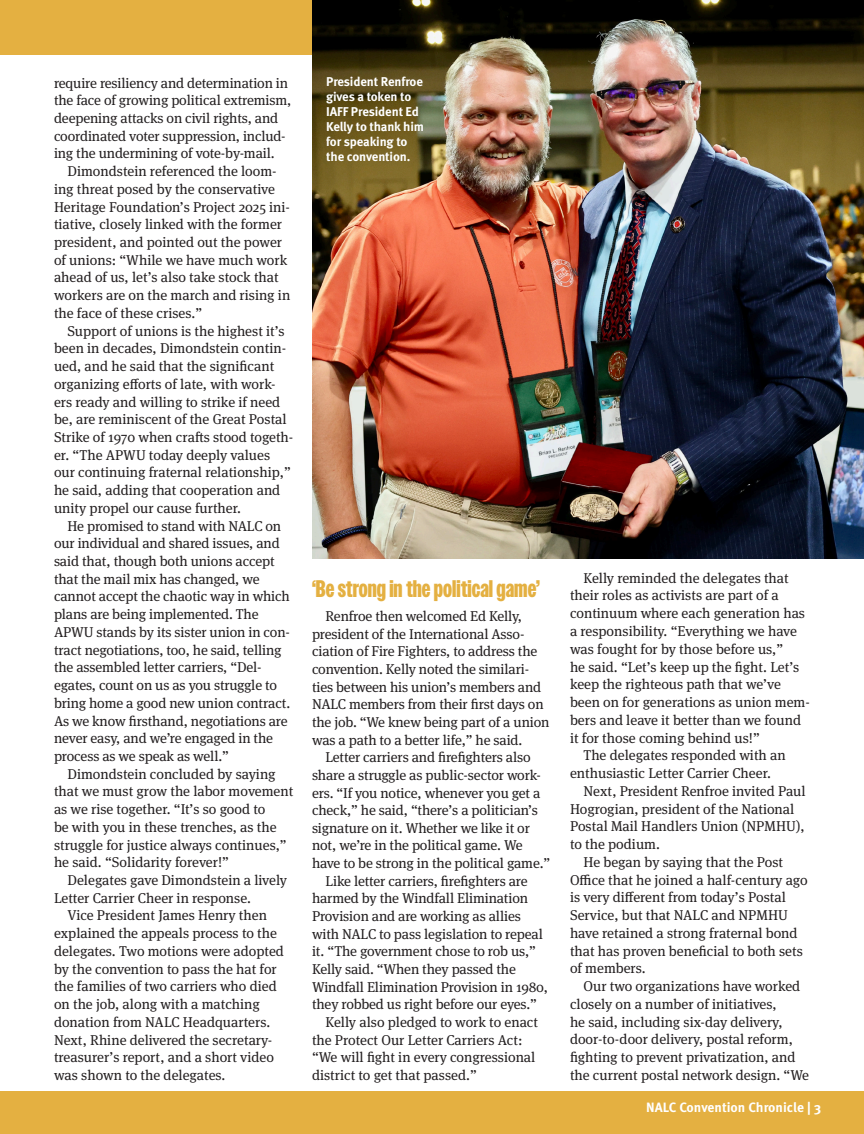
<style>
.page{position:relative;width:864px;height:1134px;background:#fff}
.page>*{position:absolute;margin:0;border:0;box-sizing:border-box;transform-origin:0 0}
.Breaker{font:900 24px "Owners X Narrow";color:#e4b041}
.News_body_text{font:14.25px/17.7px "Meta Serif Pro";letter-spacing:-.005em;color:#231f20}
.t1{font:700 13.5px "Meta Pro";color:#fff}
.Photo_Caption{font:700 12.75px/15px "Meta Pro";letter-spacing:-.01em;color:#fff}
</style>
<div class="page">
<div style="left:0;top:0;width:864px;height:54px;background:#e4b041"></div>
<div style="left:0;top:1092px;width:864px;height:42px;background:#e4b041"></div>
<img style="left:312px;top:0;width:552px;height:558px">
<p class="News_body_text" style="left:54px;top:73px;width:239px">require resiliency and determination in the face of growing political extremism, deepening attacks on civil rights, and coordinated voter suppression, includ&shy;ing the undermining of vote-by-mail.</p>
<p class="News_body_text" style="left:54px;top:162px;width:238px;text-indent:14px">Dimondstein referenced the loom&shy;ing threat posed by the conservative Heritage Foundation’s Project 2025 ini&shy;tiative, closely linked with the former president, and pointed out the power of unions: “While we have much work ahead of us, let’s also take stock that workers are on the march and rising in the face of these crises.”</p>
<p class="News_body_text" style="left:54px;top:321px;width:241px;text-indent:14px">Support of unions is the highest it’s been in decades, Dimondstein contin&shy;ued, and he said that the significant organizing efforts of late, with work&shy;ers ready and willing to strike if need be, are reminiscent of the Great Postal Strike of 1970 when crafts stood togeth&shy;er. “The APWU today deeply values our continuing fraternal relationship,” he said, adding that cooperation and unity propel our cause further.</p>
<p class="News_body_text" style="left:54px;top:516px;width:238px;text-indent:14px">He promised to stand with NALC on our individual and shared issues, and said that, though both unions accept that the mail mix has changed, we cannot accept the chaotic way in which plans are being implemented. The APWU stands by its sister union in con&shy;tract negotiations, too, he said, telling the assembled letter carriers, “Del&shy;egates, count on us as you struggle to bring home a good new union contract.<br>As we know firsthand, negotiations are never easy, and we’re engaged in the process as we speak as well.”</p>
<p class="News_body_text" style="left:54px;top:764px;width:241px;text-indent:14px">Dimondstein concluded by saying that we must grow the labor movement as we rise together. “It’s so good to<br>be with you in these trenches, as the struggle for justice always continues,” he said. “Solidarity forever!”</p>
<p class="News_body_text" style="left:54px;top:871px;width:235px;text-indent:14px">Delegates gave Dimondstein a lively<br>Letter Carrier Cheer in response.</p>
<p class="News_body_text" style="left:54px;top:906px;width:232px;text-indent:14px">Vice President James Henry then explained the appeals process to the delegates. Two motions were adopted by the convention to pass the hat for the families of two carriers who died on the job, along with a matching donation from NALC Headquarters.<br>Next, Rhine delivered the secretary&shy;treasurer’s report, and a short video was shown to the delegates.</p>
<p class="Photo_Caption" style="left:326px;top:74px;width:100px">President Renfroe gives a token to<br>IAFF President Ed<br>Kelly to thank him for speaking to the convention.</p>
<p class="Breaker" style="left:312px;top:575px;width:229px">‘Be strong in the political game’</p>
<p class="News_body_text" style="left:312px;top:606px;width:239px;text-indent:14px">Renfroe then welcomed Ed Kelly, president of the International Asso&shy;ciation of Fire Fighters, to address the convention. Kelly noted the similari&shy;ties between his union’s members and NALC members from their first days on the job. “We knew being part of a union was a path to a better life,” he said.</p>
<p class="News_body_text" style="left:312px;top:748px;width:240px;text-indent:14px">Letter carriers and firefighters also share a struggle as public-sector work&shy;ers. “If you notice, whenever you get a check,” he said, “there’s a politician’s signature on it. Whether we like it or not, we’re in the political game. We have to be strong in the political game.”</p>
<p class="News_body_text" style="left:312px;top:871px;width:238px;text-indent:14px">Like letter carriers, firefighters are harmed by the Windfall Elimination Provision and are working as allies with NALC to pass legislation to repeal it. “The government chose to rob us,” Kelly said. “When they passed the Windfall Elimination Provision in 1980, they robbed us right before our eyes.”</p>
<p class="News_body_text" style="left:312px;top:1013px;width:228px;text-indent:14px">Kelly also pledged to work to enact the Protect Our Letter Carriers Act: “We will fight in every congressional district to get that passed.”</p>
<p class="News_body_text" style="left:570px;top:568px;width:241px;text-indent:14px">Kelly reminded the delegates that their roles as activists are part of a continuum where each generation has a responsibility. “Everything we have was fought for by those before us,”<br>he said. “Let’s keep up the fight. Let’s keep the righteous path that we’ve been on for generations as union mem&shy;bers and leave it better than we found it for those coming behind us!”</p>
<p class="News_body_text" style="left:570px;top:746px;width:217px;text-indent:14px">The delegates responded with an enthusiastic Letter Carrier Cheer.</p>
<p class="News_body_text" style="left:570px;top:781px;width:237px;text-indent:14px">Next, President Renfroe invited Paul<br>Hogrogian, president of the National<br>Postal Mail Handlers Union (NPMHU), to the podium.</p>
<p class="News_body_text" style="left:570px;top:852px;width:239px;text-indent:14px">He began by saying that the Post<br>Office that he joined a half-century ago is very different from today’s Postal<br>Service, but that NALC and NPMHU have retained a strong fraternal bond that has proven beneficial to both sets of members.</p>
<p class="News_body_text" style="left:570px;top:977px;width:241px;text-indent:14px">Our two organizations have worked closely on a number of initiatives,<br>he said, including six-day delivery, door-to-door delivery, postal reform, fighting to prevent privatization, and the current postal network design. “We</p>
<p class="t1" style="left:646px;top:1097px;width:176px">NALC Convention Chronicle | 3</p>
</div>
